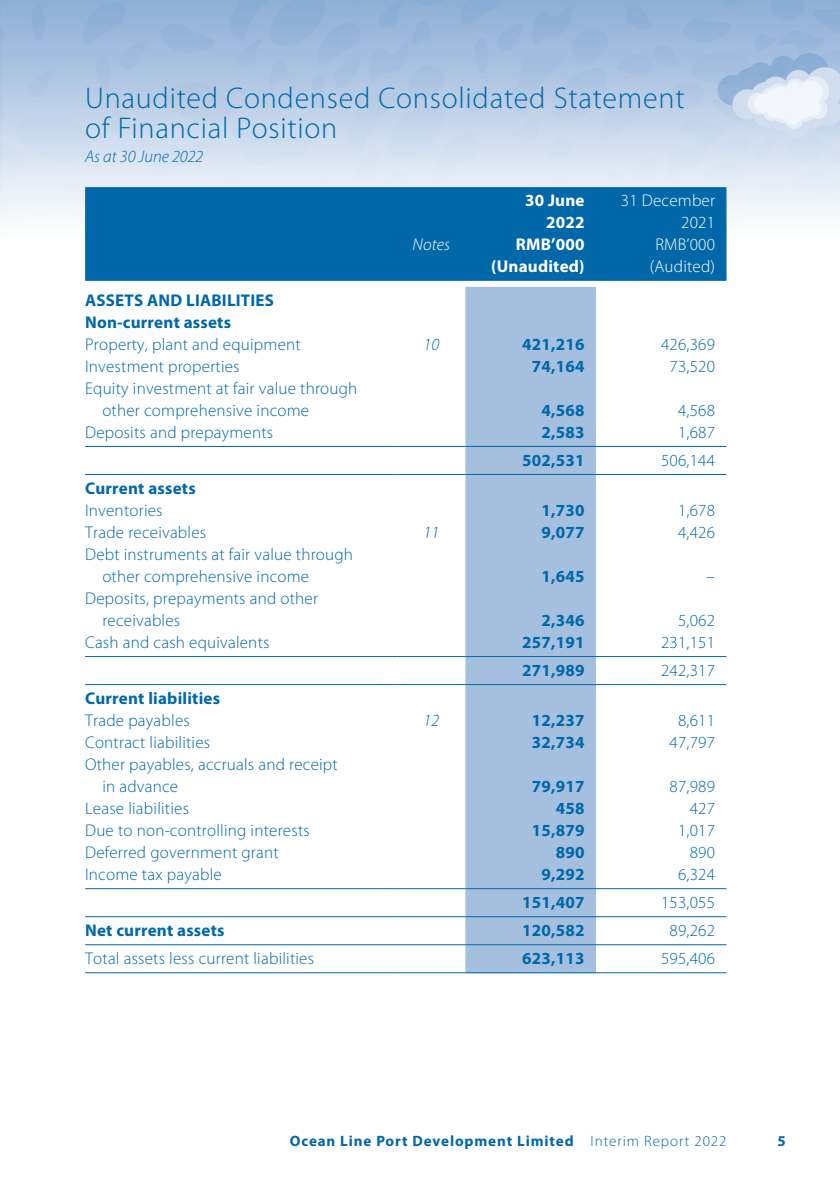
<style>
.page{position:relative;width:840px;height:1191px;background:#fff}
.page>*{position:absolute;margin:0;border:0;box-sizing:border-box;transform-origin:0 0}
.t1{font:300 30px "Myriad Pro";letter-spacing:.025em;color:#0068a9}
._50_Table_txt{font:300 17px "Myriad Pro";letter-spacing:.015em;color:#0068a9}
._50_Table_txt-2{font:700 17px "Myriad Pro";letter-spacing:.01em;color:#0068a9}
._50_Table_txt-3{font:300 17px "Myriad Pro";letter-spacing:.015em;color:#fff}
._50_Table_txt-4{font:700 17px "Myriad Pro";letter-spacing:.01em;color:#fff}
._50_Table_txt-5{font:italic 300 17px "Myriad Pro";color:#0068a9}
._50_Table_txt-6{font:italic 300 17px "Myriad Pro";letter-spacing:.01em;color:#fff}
.t2{font:700 15px "Myriad Pro";letter-spacing:.06em;color:#0068a9}
.s1{font-weight:300}
</style>
<div class="page">
<div style="left:85px;top:187px;width:641px;height:94px;background:#0068a9"></div>
<div style="left:465px;top:287px;width:130px;height:685px;background:#a5c0df"></div>
<hr style="left:85px;top:446px;width:312px;height:1px;background:#0068a9">
<hr style="left:397px;top:446px;width:68px;height:1px;background:#0068a9">
<hr style="left:465px;top:446px;width:130px;height:1px;background:#0068a9">
<hr style="left:595px;top:446px;width:131px;height:1px;background:#0068a9">
<hr style="left:85px;top:474px;width:312px;height:1px;background:#0068a9">
<hr style="left:397px;top:474px;width:68px;height:1px;background:#0068a9">
<hr style="left:465px;top:474px;width:130px;height:1px;background:#0068a9">
<hr style="left:595px;top:474px;width:131px;height:1px;background:#0068a9">
<hr style="left:85px;top:656px;width:312px;height:1px;background:#0068a9">
<hr style="left:397px;top:656px;width:68px;height:1px;background:#0068a9">
<hr style="left:465px;top:656px;width:130px;height:1px;background:#0068a9">
<hr style="left:595px;top:656px;width:131px;height:1px;background:#0068a9">
<hr style="left:85px;top:684px;width:312px;height:1px;background:#0068a9">
<hr style="left:397px;top:684px;width:68px;height:1px;background:#0068a9">
<hr style="left:465px;top:684px;width:130px;height:1px;background:#0068a9">
<hr style="left:595px;top:684px;width:131px;height:1px;background:#0068a9">
<hr style="left:85px;top:888px;width:312px;height:1px;background:#0068a9">
<hr style="left:397px;top:888px;width:68px;height:1px;background:#0068a9">
<hr style="left:465px;top:888px;width:130px;height:1px;background:#0068a9">
<hr style="left:595px;top:888px;width:131px;height:1px;background:#0068a9">
<hr style="left:85px;top:916px;width:312px;height:1px;background:#0068a9">
<hr style="left:397px;top:916px;width:68px;height:1px;background:#0068a9">
<hr style="left:465px;top:916px;width:130px;height:1px;background:#0068a9">
<hr style="left:595px;top:916px;width:131px;height:1px;background:#0068a9">
<hr style="left:85px;top:944px;width:312px;height:1px;background:#0068a9">
<hr style="left:397px;top:944px;width:68px;height:1px;background:#0068a9">
<hr style="left:465px;top:944px;width:130px;height:1px;background:#0068a9">
<hr style="left:595px;top:944px;width:131px;height:1px;background:#0068a9">
<hr style="left:85px;top:972px;width:312px;height:1px;background:#0068a9">
<hr style="left:397px;top:972px;width:68px;height:1px;background:#0068a9">
<hr style="left:465px;top:972px;width:130px;height:1px;background:#0068a9">
<hr style="left:595px;top:972px;width:131px;height:1px;background:#0068a9">
<p class="t1" style="left:85px;top:79px;width:600px">Unaudited Condensed Consolidated Statement</p>
<p class="t1" style="left:85px;top:109px;width:253px">of Financial Position</p>
<p class="_50_Table_txt-5" style="left:85px;top:146px;width:120px">As at 30 June 2022</p>
<p class="_50_Table_txt-4" style="left:525px;top:189px;width:61px">30 June</p>
<p class="_50_Table_txt-4" style="left:546px;top:211px;width:40px">2022</p>
<p class="_50_Table_txt-3" style="left:620px;top:190px;width:96px">31 December</p>
<p class="_50_Table_txt-3" style="left:680px;top:212px;width:35px">2021</p>
<p class="_50_Table_txt-6" style="left:412px;top:234px;width:39px">Notes</p>
<p class="_50_Table_txt-4" style="left:515px;top:233px;width:70px">RMB’000</p>
<p class="_50_Table_txt-3" style="left:655px;top:234px;width:61px">RMB’000</p>
<p class="_50_Table_txt-4" style="left:491px;top:255px;width:95px">(Unaudited)</p>
<p class="_50_Table_txt-3" style="left:649px;top:256px;width:67px">(Audited)</p>
<p class="_50_Table_txt-2" style="left:85px;top:289px;width:190px">ASSETS AND LIABILITIES</p>
<p class="_50_Table_txt-2" style="left:85px;top:311px;width:147px">Non-current assets</p>
<p class="_50_Table_txt" style="left:85px;top:334px;width:217px">Property, plant and equipment</p>
<p class="_50_Table_txt-5" style="left:423px;top:334px;width:17px">10</p>
<p class="_50_Table_txt-2" style="left:522px;top:333px;width:64px">421,216</p>
<p class="_50_Table_txt" style="left:660px;top:334px;width:56px">426,369</p>
<p class="_50_Table_txt" style="left:85px;top:356px;width:156px">Investment properties</p>
<p class="_50_Table_txt-2" style="left:531px;top:355px;width:54px">74,164</p>
<p class="_50_Table_txt" style="left:669px;top:356px;width:47px">73,520</p>
<p class="_50_Table_txt" style="left:85px;top:378px;width:273px">Equity investment at fair value through</p>
<p class="_50_Table_txt" style="left:102px;top:400px;width:208px">other comprehensive income</p>
<p class="_50_Table_txt-2" style="left:541px;top:399px;width:44px">4,568</p>
<p class="_50_Table_txt" style="left:677px;top:400px;width:39px">4,568</p>
<p class="_50_Table_txt" style="left:85px;top:422px;width:189px">Deposits and prepayments</p>
<p class="_50_Table_txt-2" style="left:541px;top:421px;width:44px">2,583</p>
<p class="_50_Table_txt" style="left:677px;top:422px;width:39px">1,687</p>
<p class="_50_Table_txt-2" style="left:522px;top:449px;width:64px">502,531</p>
<p class="_50_Table_txt" style="left:660px;top:450px;width:56px">506,144</p>
<p class="_50_Table_txt-2" style="left:85px;top:477px;width:112px">Current assets</p>
<p class="_50_Table_txt" style="left:85px;top:500px;width:79px">Inventories</p>
<p class="_50_Table_txt-2" style="left:541px;top:499px;width:44px">1,730</p>
<p class="_50_Table_txt" style="left:677px;top:500px;width:39px">1,678</p>
<p class="_50_Table_txt" style="left:85px;top:522px;width:123px">Trade receivables</p>
<p class="_50_Table_txt-5" style="left:423px;top:522px;width:17px">11</p>
<p class="_50_Table_txt-2" style="left:541px;top:521px;width:44px">9,077</p>
<p class="_50_Table_txt" style="left:677px;top:522px;width:39px">4,426</p>
<p class="_50_Table_txt" style="left:85px;top:544px;width:269px">Debt instruments at fair value through</p>
<p class="_50_Table_txt" style="left:102px;top:566px;width:208px">other comprehensive income</p>
<p class="_50_Table_txt-2" style="left:541px;top:565px;width:44px">1,645</p>
<p class="_50_Table_txt" style="left:706px;top:566px;width:10px">–</p>
<p class="_50_Table_txt" style="left:85px;top:588px;width:234px">Deposits, prepayments and other</p>
<p class="_50_Table_txt" style="left:102px;top:610px;width:79px">receivables</p>
<p class="_50_Table_txt-2" style="left:541px;top:609px;width:44px">2,346</p>
<p class="_50_Table_txt" style="left:677px;top:610px;width:39px">5,062</p>
<p class="_50_Table_txt" style="left:85px;top:632px;width:186px">Cash and cash equivalents</p>
<p class="_50_Table_txt-2" style="left:522px;top:631px;width:64px">257,191</p>
<p class="_50_Table_txt" style="left:660px;top:632px;width:56px">231,151</p>
<p class="_50_Table_txt-2" style="left:522px;top:659px;width:64px">271,989</p>
<p class="_50_Table_txt" style="left:660px;top:660px;width:56px">242,317</p>
<p class="_50_Table_txt-2" style="left:85px;top:687px;width:136px">Current liabilities</p>
<p class="_50_Table_txt" style="left:85px;top:710px;width:106px">Trade payables</p>
<p class="_50_Table_txt-5" style="left:423px;top:710px;width:17px">12</p>
<p class="_50_Table_txt-2" style="left:531px;top:709px;width:54px">12,237</p>
<p class="_50_Table_txt" style="left:677px;top:710px;width:39px">8,611</p>
<p class="_50_Table_txt" style="left:85px;top:732px;width:126px">Contract liabilities</p>
<p class="_50_Table_txt-2" style="left:531px;top:731px;width:54px">32,734</p>
<p class="_50_Table_txt" style="left:669px;top:732px;width:47px">47,797</p>
<p class="_50_Table_txt" style="left:85px;top:754px;width:254px">Other payables, accruals and receipt</p>
<p class="_50_Table_txt" style="left:102px;top:776px;width:77px">in advance</p>
<p class="_50_Table_txt-2" style="left:531px;top:775px;width:54px">79,917</p>
<p class="_50_Table_txt" style="left:669px;top:776px;width:47px">87,989</p>
<p class="_50_Table_txt" style="left:85px;top:798px;width:105px">Lease liabilities</p>
<p class="_50_Table_txt-2" style="left:555px;top:797px;width:30px">458</p>
<p class="_50_Table_txt" style="left:689px;top:798px;width:27px">427</p>
<p class="_50_Table_txt" style="left:85px;top:820px;width:226px">Due to non-controlling interests</p>
<p class="_50_Table_txt-2" style="left:531px;top:819px;width:54px">15,879</p>
<p class="_50_Table_txt" style="left:677px;top:820px;width:39px">1,017</p>
<p class="_50_Table_txt" style="left:85px;top:842px;width:195px">Deferred government grant</p>
<p class="_50_Table_txt-2" style="left:555px;top:841px;width:30px">890</p>
<p class="_50_Table_txt" style="left:689px;top:842px;width:27px">890</p>
<p class="_50_Table_txt" style="left:85px;top:864px;width:138px">Income tax payable</p>
<p class="_50_Table_txt-2" style="left:541px;top:863px;width:44px">9,292</p>
<p class="_50_Table_txt" style="left:677px;top:864px;width:39px">6,324</p>
<p class="_50_Table_txt-2" style="left:522px;top:891px;width:64px">151,407</p>
<p class="_50_Table_txt" style="left:660px;top:892px;width:56px">153,055</p>
<p class="_50_Table_txt-2" style="left:85px;top:919px;width:141px">Net current assets</p>
<p class="_50_Table_txt-2" style="left:522px;top:919px;width:64px">120,582</p>
<p class="_50_Table_txt" style="left:669px;top:920px;width:47px">89,262</p>
<p class="_50_Table_txt" style="left:85px;top:948px;width:230px">Total assets less current liabilities</p>
<p class="_50_Table_txt-2" style="left:522px;top:947px;width:64px">623,113</p>
<p class="_50_Table_txt" style="left:660px;top:948px;width:56px">595,406</p>
<p class="t2" style="left:289px;top:1131px;width:438px">Ocean Line Port Development Limited <span class="s1">Interim Report 2022</span></p>
<p class="t2" style="left:777px;top:1131px;width:10px">5</p>
</div>
